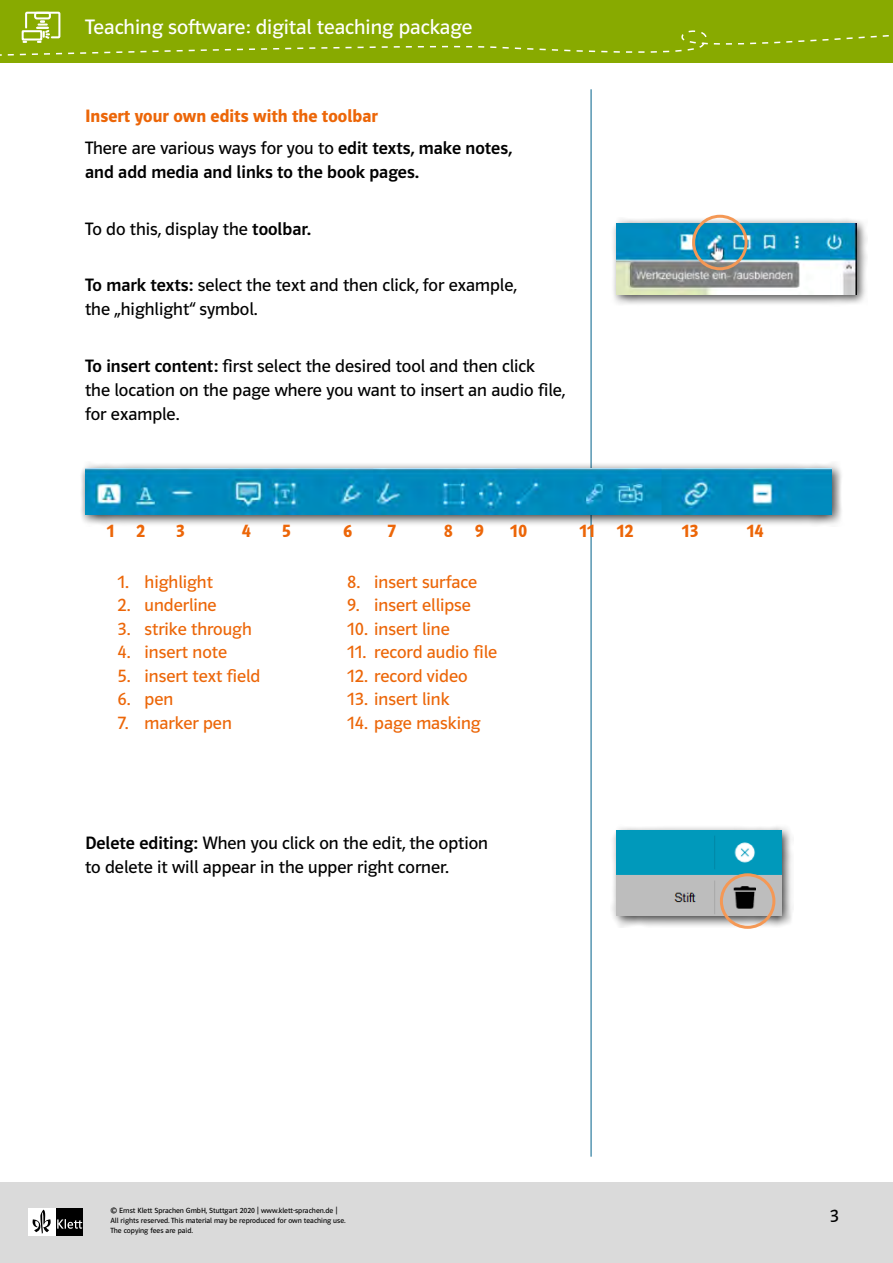
<style>
.page{position:relative;width:893px;height:1263px;background:#fff}
.page>*{position:absolute;margin:0;border:0;box-sizing:border-box;transform-origin:0 0}
.t1{font:21px "Polo CEF";color:#fff}
.t2{font:18px/24px "Polo CEF";color:#000}
.t3{font:18px "Polo CEF";color:#ec6608}
.t4{font:600 18px/32.5px "Polo CEF";color:#ec6608}
.t5{font:500 18px "Polo CEF";color:#000}
.t6{font:7.5px/10.1px "Polo CEF";color:#000}
.s1{font-weight:400;color:#000}
.s2{font-weight:500;color:#000}
.s3{font-weight:500}
</style>
<div class="page">
<div style="left:0;top:1182px;width:893px;height:81px;background:#dadada"></div>
<div style="left:56px;top:1208px;width:27px;height:27px;background:#000"></div>
<div style="left:28px;top:1208px;width:28px;height:27px;background:#fff"></div>
<svg style="left:57px;top:1219px;width:25px;height:10px"></svg>
<svg style="left:33px;top:1210px;width:18px;height:24px"></svg>
<div style="left:0;top:0;width:893px;height:62px;background:#8a0"></div>
<svg style="left:0;top:11px;width:889px;height:45px"></svg>
<hr style="left:591px;top:89px;width:1px;height:1068px;background:#00628b">
<div style="left:79px;top:462px;width:765px;height:65px;background:#000;opacity:.75"></div>
<img style="left:85px;top:468px;width:747px;height:47px">
<div style="left:610px;top:824px;width:184px;height:104px;background:#000;opacity:.75"></div>
<img style="left:617px;top:831px;width:165px;height:85px">
<div style="left:720px;top:873px;width:55px;height:56px;border:3px solid #f49855;border-radius:50%"></div>
<div style="left:610px;top:217px;width:258px;height:89px;background:#000;opacity:.75"></div>
<img style="left:617px;top:223px;width:239px;height:71px">
<div style="left:692px;top:215px;width:56px;height:55px;border:3px solid #f49855;border-radius:50%"></div>
<p class="t1" style="left:85px;top:14px;width:389px">Teaching software: digital teaching package</p>
<p class="t4" style="left:85px;top:99px;width:429px">Insert your own edits with the toolbar<br><span class="s1">There are various ways for you to</span> <span class="s2">edit texts, make notes,</span></p>
<p class="t5" style="left:85px;top:161px;width:336px">and add media and links to the book pages.</p>
<p class="t2" style="left:85px;top:217px;width:228px">To do this, display the <span class="s3">toolbar.</span></p>
<p class="t2" style="left:85px;top:273px;width:434px"><span class="s3">To mark texts:</span> select the text and then click, for example, the „highlight“ symbol.</p>
<p class="t2" style="left:85px;top:354px;width:482px"><span class="s3">To insert content:</span> first select the desired tool and then click<br>the location on the page where you want to insert an audio file, for example.</p>
<p class="t4" style="left:107px;top:515px;width:40px">1 2</p>
<p class="t4" style="left:176px;top:515px;width:11px">3</p>
<p class="t4" style="left:242px;top:515px;width:11px">4</p>
<p class="t4" style="left:282px;top:515px;width:11px">5</p>
<p class="t4" style="left:343px;top:515px;width:11px">6</p>
<p class="t4" style="left:387px;top:515px;width:10px">7</p>
<p class="t4" style="left:444px;top:515px;width:42px">8 9</p>
<p class="t4" style="left:510px;top:515px;width:18px">10</p>
<p class="t4" style="left:580px;top:515px;width:56px">11 12</p>
<p class="t4" style="left:682px;top:515px;width:18px">13</p>
<p class="t4" style="left:747px;top:515px;width:18px">14</p>
<p class="t3" style="left:118px;top:571px;width:97px">1. highlight</p>
<p class="t3" style="left:118px;top:595px;width:101px">2. underline</p>
<p class="t3" style="left:118px;top:618px;width:136px">3. strike through</p>
<p class="t3" style="left:118px;top:642px;width:111px">4. insert note</p>
<p class="t3" style="left:118px;top:665px;width:144px">5. insert text field</p>
<p class="t3" style="left:118px;top:689px;width:57px">6. pen</p>
<p class="t3" style="left:118px;top:712px;width:116px">7. marker pen</p>
<p class="t3" style="left:347px;top:571px;width:132px">8. insert surface</p>
<p class="t3" style="left:347px;top:595px;width:125px">9. insert ellipse</p>
<p class="t3" style="left:347px;top:618px;width:104px">10. insert line</p>
<p class="t3" style="left:347px;top:642px;width:152px">11. record audio file</p>
<p class="t3" style="left:347px;top:665px;width:122px">12. record video</p>
<p class="t3" style="left:347px;top:689px;width:104px">13. insert link</p>
<p class="t3" style="left:347px;top:712px;width:135px">14. page masking</p>
<p class="t2" style="left:85px;top:831px;width:405px"><span class="s3">Delete editing:</span> When you click on the edit, the option to delete it will appear in the upper right corner.</p>
<p class="t6" style="left:111px;top:1206px;width:237px">© Ernst Klett Sprachen GmbH, Stuttgart 2020 | www.klett-sprachen.de |<br>All rights reserved. This material may be reproduced for own teaching use.<br>The copying fees are paid.</p>
<p class="t2" style="left:830px;top:1205px;width:11px">3</p>
</div>
